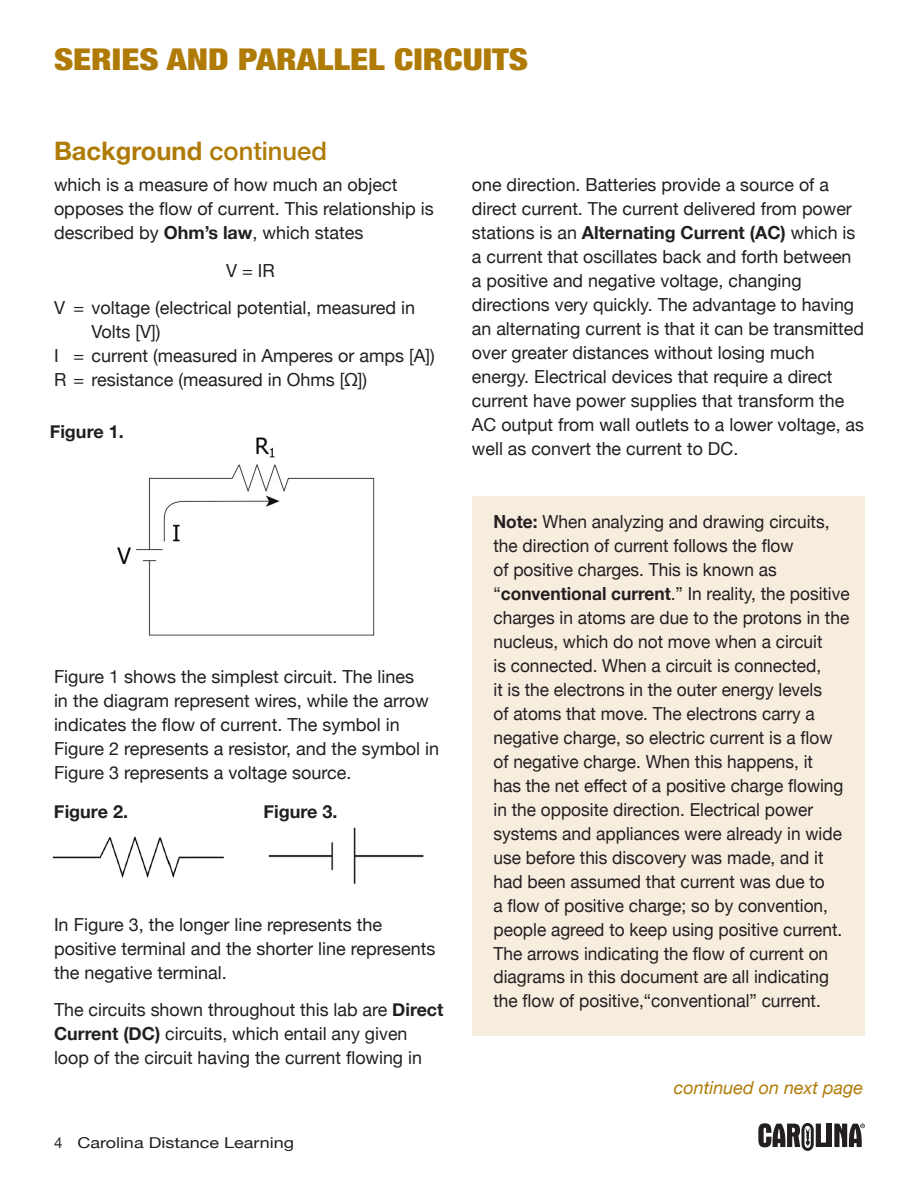
<style>
.page{position:relative;width:918px;height:1188px;background:#fff}
.page>*{position:absolute;margin:0;border:0;box-sizing:border-box;transform-origin:0 0}
.t1{font:900 condensed 30px "Helvetica Neue";color:#af7b06;scale:1.2 1}
.t2{font:700 25.5px "Helvetica Neue";color:#af7b06}
.Formula{font:18px/24px "Helvetica Neue";color:#231f20}
.Formula-2{font:18px/24px "Helvetica Neue";color:#231f20;scale:.96 1}
.t3{font:700 18px "Helvetica Neue";color:#231f20}
.t4{font:italic 18px "Helvetica Neue";color:#af7b06}
.t5{font:15px "Helvetica Neue";color:#231f20}
.s1{font-weight:500}
.s2{font-weight:700}
</style>
<div class="page">
<div style="left:827px;top:1124px;width:5px;height:23px;background:#231f20"></div>
<svg style="left:758px;top:1123px;width:68px;height:28px"></svg>
<svg style="left:834px;top:1124px;width:31px;height:23px"></svg>
<img style="left:117px;top:437px;width:258px;height:199px">
<div style="left:472px;top:497px;width:393px;height:539px;background:#f6edde"></div>
<img style="left:53px;top:836px;width:171px;height:42px">
<img style="left:268px;top:827px;width:156px;height:57px">
<h1 class="t1" style="left:54px;top:34px;width:397px">SERIES AND PARALLEL CIRCUITS</h1>
<h2 class="t2" style="left:54px;top:131px;width:275px">Background <span class="s1">continued</span></h2>
<p class="Formula" style="left:54px;top:174px;width:381px">which is a measure of how much an object opposes the flow of current. This relationship is described by <span class="s2">Ohm’s law</span>, which states</p>
<p class="Formula" style="left:226px;top:259px;width:50px">V = IR</p>
<p class="Formula" style="left:91px;top:297px;width:325px;text-indent:-37px">V = voltage (electrical potential, measured in<br>Volts [V])</p>
<p class="Formula" style="left:54px;top:345px;width:382px">I = current (measured in Amperes or amps [A])</p>
<p class="Formula" style="left:54px;top:369px;width:315px">R = resistance (measured in Ohms [Ω])</p>
<p class="t3" style="left:50px;top:418px;width:76px">Figure 1.</p>
<p class="Formula" style="left:54px;top:665px;width:387px">Figure 1 shows the simplest circuit. The lines<br>in the diagram represent wires, while the arrow indicates the flow of current. The symbol in Figure 2 represents a resistor, and the symbol in Figure 3 represents a voltage source.</p>
<p class="t3" style="left:54px;top:798px;width:76px">Figure 2.</p>
<p class="t3" style="left:264px;top:798px;width:76px">Figure 3.</p>
<p class="Formula" style="left:54px;top:913px;width:383px">In Figure 3, the longer line represents the positive terminal and the shorter line represents the negative terminal.</p>
<p class="Formula" style="left:54px;top:999px;width:391px">The circuits shown throughout this lab are <span class="s2">Direct<br>Current (DC)</span> circuits, which entail any given loop of the circuit having the current flowing in</p>
<p class="t5" style="left:54px;top:1131px;width:242px">4 Carolina Distance Learning</p>
<p class="Formula" style="left:472px;top:174px;width:394px">one direction. Batteries provide a source of a direct current. The current delivered from power stations is an <span class="s2">Alternating Current (AC)</span> which is a current that oscillates back and forth between a positive and negative voltage, changing directions very quickly. The advantage to having an alternating current is that it can be transmitted over greater distances without losing much energy. Electrical devices that require a direct current have power supplies that transform the AC output from wall outlets to a lower voltage, as well as convert the current to DC.</p>
<p class="Formula-2" style="left:494px;top:510px;width:373px"><span class="s2">Note:</span> When analyzing and drawing circuits, the direction of current follows the flow<br>of positive charges. This is known as “<span class="s2">conventional current</span>.” In reality, the positive charges in atoms are due to the protons in the nucleus, which do not move when a circuit<br>is connected. When a circuit is connected,<br>it is the electrons in the outer energy levels<br>of atoms that move. The electrons carry a negative charge, so electric current is a flow of negative charge. When this happens, it<br>has the net effect of a positive charge flowing in the opposite direction. Electrical power systems and appliances were already in wide use before this discovery was made, and it had been assumed that current was due to<br>a flow of positive charge; so by convention, people agreed to keep using positive current.</p>
<p class="Formula-2" style="left:494px;top:942px;width:351px;text-align:justify">The arrows indicating the flow of current on diagrams in this document are all indicating the flow of positive,“conventional” current.</p>
<p class="t4" style="left:674px;top:1074px;width:191px">continued on next page</p>
</div>
